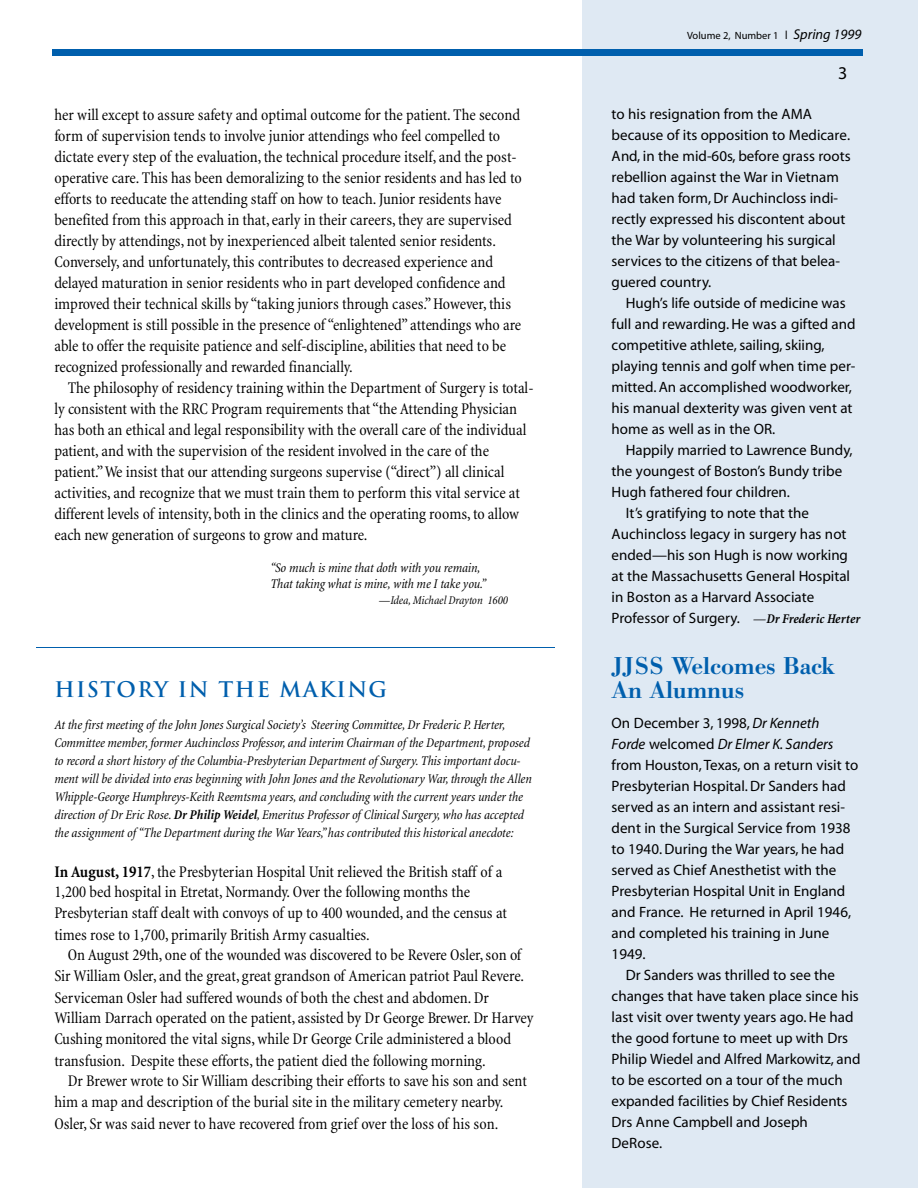
<style>
.page{position:relative;width:918px;height:1188px;background:#fff}
.page>*{position:absolute;margin:0;border:0;box-sizing:border-box;transform-origin:0 0}
.t1{font:500 24px/24.2px "Bodoni BE";color:#005fad}
.t2{font:700 21px "Trajan";letter-spacing:.065em;color:#005fad}
.t3{font:18px "Myriad";color:#000}
.t4{font:condensed 16.5px/21px "Minion";color:#000}
.t5{font:15px/21px "Myriad";color:#000}
.t6{font:italic 15px "Myriad";color:#000}
.t7{font:italic condensed 13.5px/18px "Minion";color:#000}
.t8{font:italic condensed 12px "Minion";color:#000}
.t9{font:10.5px "Myriad";color:#000}
.s1{font-weight:700}
.s2{font-family:"Geneva"}
.s3{font-style:italic;font-size:14.25px}
.s4{font-family:"Minion";font-style:italic;font-stretch:condensed;font-size:13.5px}
.s5{font-family:"Minion";font-weight:700;font-style:italic;font-stretch:condensed;font-size:13.5px}
.s6{font-style:italic}
.s7{font-style:normal}
</style>
<div class="page">
<div style="left:582px;top:0;width:336px;height:1188px;background:#dfe9f3"></div>
<hr style="left:37px;top:647px;width:518px;height:1px;background:#005fad">
<div style="left:53px;top:50px;width:810px;height:6px;background:#005fad"></div>
<p class="t4" style="left:54px;top:106px;width:469px">her will except to assure safety and optimal outcome for the patient. The second form of supervision tends to involve junior attendings who feel compelled to dictate every step of the evaluation, the technical procedure itself, and the post&shy;operative care. This has been demoralizing to the senior residents and has led to efforts to reeducate the attending staff on how to teach.Junior residents have benefited from this approach in that,early in their careers, they are supervised directly by attendings, not by inexperienced albeit talented senior residents.<br>Conversely, and unfortunately, this contributes to decreased experience and delayed maturation in senior residents who in part developed confidence and improved their technical skills by “taking juniors through cases.”However, this development is still possible in the presence of “enlightened” attendings who are able to offer the requisite patience and self-discipline, abilities that need to be recognized professionally and rewarded financially.</p>
<p class="t4" style="left:54px;top:379px;width:481px;text-indent:13px">The philosophy of residency training within the Department of Surgery is total&shy;ly consistent with the RRC Program requirements that“the Attending Physician has both an ethical and legal responsibility with the overall care of the individual patient, and with the supervision of the resident involved in the care of the patient.”We insist that our attending surgeons supervise (“direct”) all clinical activities, and recognize that we must train them to perform this vital service at different levels of intensity, both in the clinics and the operating rooms,to allow each new generation of surgeons to grow and mature.</p>
<p class="t7" style="left:270px;top:560px;width:217px;line-height:16.5px">“So much is mine that doth with you remain,<br>That taking what is mine, with me I take you.”</p>
<p class="t8" style="left:378px;top:596px;width:131px">—Idea, Michael Drayton 1600</p>
<p class="t2" style="left:54px;top:677px;width:334px">H I S TORY IN THE MA K I NG</p>
<p class="t7" style="left:54px;top:717px;width:479px">At the first meeting of the John Jones Surgical Society’s Steering Committee, Dr Frederic P. Herter, Committee member, former Auchincloss Professor, and interim Chairman of the Department, proposed to record a short history of the Columbia-Presbyterian Department of Surgery. This important docu&shy;ment will be divided into eras beginning with John Jones and the Revolutionary War, through the Allen Whipple-George Humphreys-Keith Reemtsma years, and concluding with the current years under the direction of Dr Eric Rose. <span class="s1">Dr Philip Weidel</span>, Emeritus Professor of Clinical Surgery, who has accepted the assignment of “The Department during the War Years,” has contributed this historical anecdote:</p>
<p class="t4" style="left:54px;top:862px;width:454px"><span class="s1">In August, 1917</span>, the Presbyterian Hospital Unit relieved the British staff of a 1,200 bed hospital in Etretat, Normandy. Over the following months the Presbyterian staff dealt with convoys of up to 400 wounded, and the census at times rose to 1,700, primarily British Army casualties.</p>
<p class="t4" style="left:54px;top:946px;width:481px;text-indent:13px">On August 29th, one of the wounded was discovered to be Revere Osler,son of Sir William Osler, and the great, great grandson of American patriot Paul Revere.<br>Serviceman Osler had suffered wounds of both the chest and abdomen. Dr William Darrach operated on the patient, assisted by Dr George Brewer. Dr Harvey Cushing monitored the vital signs,while Dr George Crile administered a blood transfusion. Despite these efforts, the patient died the following morning.</p>
<p class="t4" style="left:54px;top:1072px;width:474px;text-indent:13px">Dr Brewer wrote to Sir William describing their efforts to save his son and sent him a map and description of the burial site in the military cemetery nearby.<br>Osler, Sr was said never to have recovered from grief over the loss of his son.</p>
<p class="t9" style="left:687px;top:32px;width:176px">Volume 2, Number 1 <span class="s2">l</span> <span class="s3">Spring 1999</span></p>
<p class="t3" style="left:838px;top:66px;width:11px">3</p>
<p class="t5" style="left:612px;top:105px;width:241px">to his resignation from the AMA because of its opposition to Medicare.<br>And, in the mid-60s, before grass roots rebellion against the War in Vietnam had taken form, Dr Auchincloss indi&shy;rectly expressed his discontent about the War by volunteering his surgical services to the citizens of that belea&shy;guered country.</p>
<p class="t5" style="left:612px;top:294px;width:246px;text-indent:14px">Hugh’s life outside of medicine was full and rewarding.He was a gifted and competitive athlete, sailing, skiing, playing tennis and golf when time per&shy;mitted.An accomplished woodworker, his manual dexterity was given vent at home as well as in the OR.</p>
<p class="t5" style="left:626px;top:441px;width:229px">Happily married to Lawrence Bundy,</p>
<p class="t5" style="left:612px;top:462px;width:232px">the youngest of Boston’s Bundy tribe</p>
<p class="t5" style="left:612px;top:483px;width:180px">Hugh fathered four children.</p>
<p class="t5" style="left:626px;top:504px;width:185px">It’s gratifying to note that the</p>
<p class="t5" style="left:612px;top:525px;width:236px">Auchincloss legacy in surgery has not</p>
<p class="t5" style="left:612px;top:546px;width:238px">ended—his son Hugh is now working</p>
<p class="t5" style="left:612px;top:567px;width:240px">at the Massachusetts General Hospital</p>
<p class="t5" style="left:612px;top:588px;width:204px">in Boston as a Harvard Associate</p>
<p class="t5" style="left:612px;top:609px;width:250px">Professor of Surgery. <span class="s4">—</span><span class="s5">Dr Frederic Herter</span></p>
<h1 class="t1" style="left:612px;top:657px;width:225px">JJSS Welcomes Back<br>An Alumnus</h1>
<p class="t5" style="left:612px;top:714px;width:209px">On December 3, 1998, <span class="s6">Dr Kenneth</span></p>
<p class="t6" style="left:612px;top:739px;width:223px">Forde <span class="s7">welcomed</span> Dr Elmer K. Sanders</p>
<p class="t5" style="left:612px;top:756px;width:248px">from Houston, Texas, on a return visit to</p>
<p class="t5" style="left:612px;top:777px;width:236px">Presbyterian Hospital.Dr Sanders had</p>
<p class="t5" style="left:612px;top:798px;width:235px">served as an intern and assistant resi-</p>
<p class="t5" style="left:612px;top:819px;width:240px">dent in the Surgical Service from 1938</p>
<p class="t5" style="left:612px;top:840px;width:234px">to 1940. During the War years, he had</p>
<p class="t5" style="left:612px;top:861px;width:226px">served as Chief Anesthetist with the</p>
<p class="t5" style="left:612px;top:882px;width:235px">Presbyterian Hospital Unit in England</p>
<p class="t5" style="left:612px;top:903px;width:241px">and France. He returned in April 1946,</p>
<p class="t5" style="left:612px;top:924px;width:219px">and completed his training in June</p>
<p class="t5" style="left:612px;top:945px;width:35px">1949.</p>
<p class="t5" style="left:626px;top:966px;width:211px">Dr Sanders was thrilled to see the</p>
<p class="t5" style="left:612px;top:987px;width:249px">changes that have taken place since his</p>
<p class="t5" style="left:612px;top:1008px;width:244px">last visit over twenty years ago.He had</p>
<p class="t5" style="left:612px;top:1029px;width:238px">the good fortune to meet up with Drs</p>
<p class="t5" style="left:612px;top:1050px;width:251px">Philip Wiedel and Alfred Markowitz, and</p>
<p class="t5" style="left:612px;top:1071px;width:233px">to be escorted on a tour of the much</p>
<p class="t5" style="left:612px;top:1092px;width:237px">expanded facilities by Chief Residents</p>
<p class="t5" style="left:612px;top:1113px;width:198px">Drs Anne Campbell and Joseph</p>
<p class="t5" style="left:612px;top:1134px;width:52px">DeRose.</p>
</div>
